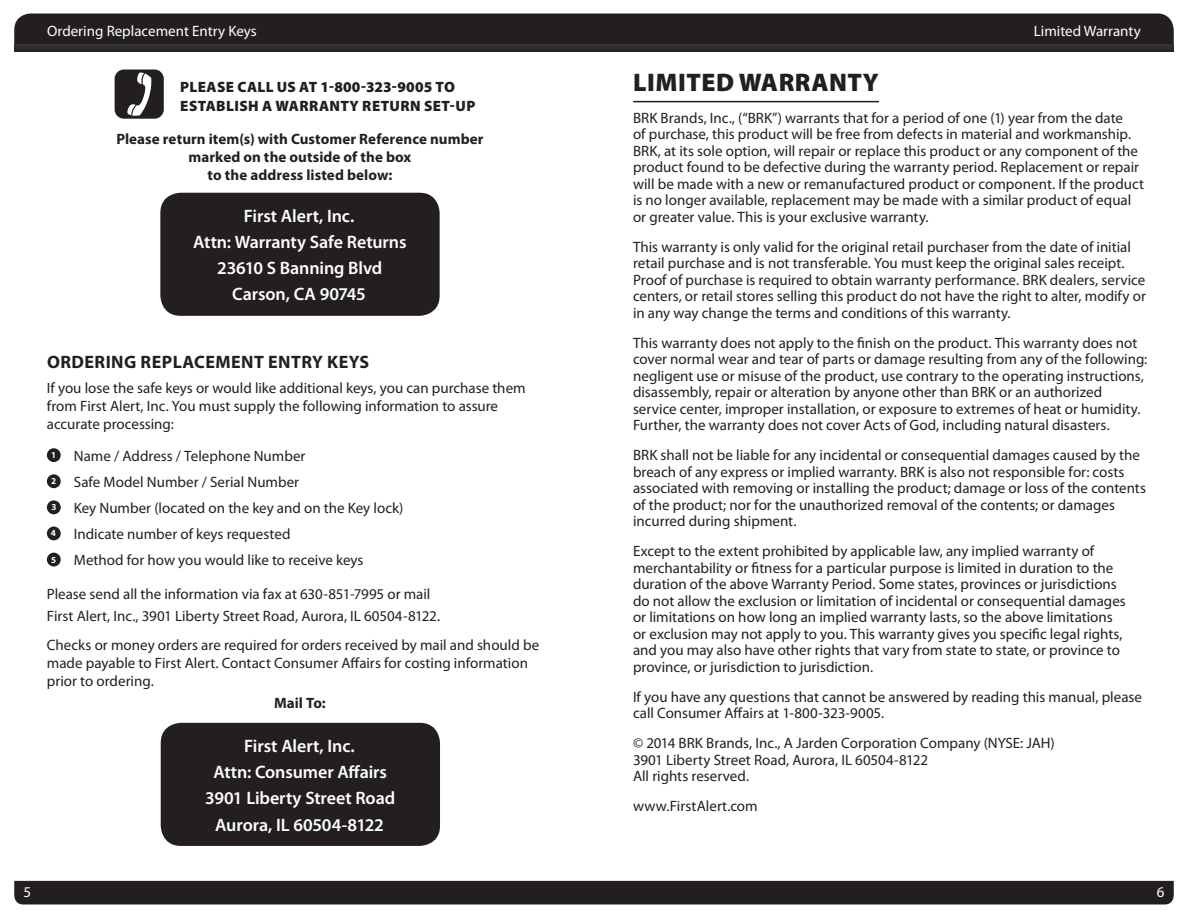
<style>
.page{position:relative;width:1188px;height:918px;background:#fff}
.page>*{position:absolute;margin:0;border:0;box-sizing:border-box;transform-origin:0 0}
.t1{font:900 25.5px "Myriad Pro";letter-spacing:.02em;color:#231f20}
.t2{font:600 18px/26.2px "Myriad Pro";letter-spacing:-.005em;color:#fff;text-align:center}
.t3{font:700 18px "Myriad Pro";letter-spacing:.025em;color:#231f20}
.t4{font:15px/16.5px "Myriad Pro";color:#231f20}
.t5{font:700 15px/18px "Myriad Pro";letter-spacing:.005em;color:#231f20;text-align:center}
.t6{font:900 15px/19.5px "Myriad Pro";letter-spacing:.02em;color:#231f20}
.t7{font:15px "Myriad Pro";color:#fff}
</style>
<div class="page">
<svg style="left:14px;top:14px;width:1160px;height:37px;background:#252122"></svg>
<div style="left:14px;top:45px;width:580px;height:6px;background:#2f2c2d"></div>
<div style="left:14px;top:881px;width:1160px;height:23px;background:#231f20"></div>
<hr style="left:633px;top:101px;width:246px;height:1px;background:#231f20">
<div style="left:160px;top:193px;width:280px;height:123px;background:#231f20;border-radius:20px"></div>
<div style="left:47px;top:448px;width:14px;height:14px;background:#231f20;border-radius:50%"></div>
<div style="left:47px;top:474px;width:14px;height:14px;background:#231f20;border-radius:50%"></div>
<div style="left:47px;top:500px;width:14px;height:14px;background:#231f20;border-radius:50%"></div>
<div style="left:47px;top:527px;width:14px;height:13px;background:#231f20;border-radius:50%"></div>
<div style="left:47px;top:553px;width:14px;height:13px;background:#231f20;border-radius:50%"></div>
<div style="left:161px;top:723px;width:279px;height:123px;background:#231f20;border-radius:20px"></div>
<div style="left:115px;top:70px;width:49px;height:49px;background:#231f20;border-radius:9px"></div>
<svg style="left:123px;top:69px;width:31px;height:50px"></svg>
<p class="t7" style="left:47px;top:21px;width:211px">Ordering Replacement Entry Keys</p>
<p class="t7" style="left:1034px;top:21px;width:108px">Limited Warranty</p>
<p class="t6" style="left:180px;top:76px;width:297px">PLEASE CALL US AT 1-800-323-9005 TO<br>ESTABLISH A WARRANTY RETURN SET-UP</p>
<p class="t5" style="left:116px;top:130px;width:369px">Please return item(s) with Customer Reference number marked on the outside of the box<br>to the address listed below:</p>
<p class="t2" style="left:193px;top:202px;width:215px">First Alert, Inc.<br>Attn: Warranty Safe Returns<br>23610 S Banning Blvd<br>Carson, CA 90745</p>
<p class="t3" style="left:47px;top:351px;width:324px">ORDERING REPLACEMENT ENTRY KEYS</p>
<p class="t4" style="left:47px;top:379px;width:480px;line-height:18px">If you lose the safe keys or would like additional keys, you can purchase them from First Alert, Inc. You must supply the following information to assure accurate processing:</p>
<p class="t4" style="left:51px;top:442px;width:354px;line-height:26.1px"><sup>1</sup> Name / Address / Telephone Number<br><sup>2</sup> Safe Model Number / Serial Number<br><sup>3</sup> Key Number (located on the key and on the Key lock)<br><sup>4</sup> Indicate number of keys requested<br><sup>5</sup> Method for how you would like to receive keys</p>
<p class="t4" style="left:47px;top:582px;width:395px;line-height:22.5px">Please send all the information via fax at 630-851-7995 or mail<br>First Alert, Inc., 3901 Liberty Street Road, Aurora, IL 60504-8122.</p>
<p class="t4" style="left:47px;top:635px;width:494px;line-height:18px">Checks or money orders are required for orders received by mail and should be made payable to First Alert. Contact Consumer Affairs for costing information prior to ordering.</p>
<p class="t5" style="left:274px;top:694px;width:53px">Mail To:</p>
<p class="t2" style="left:205px;top:732px;width:191px">First Alert, Inc.<br>Attn: Consumer Affairs<br>3901 Liberty Street Road<br>Aurora, IL 60504-8122</p>
<h1 class="t1" style="left:633px;top:65px;width:247px">LIMITED WARRANTY</h1>
<p class="t4" style="left:633px;top:109px;width:513px">BRK Brands, Inc., (“BRK”) warrants that for a period of one (1) year from the date<br>of purchase, this product will be free from defects in material and workmanship.<br>BRK, at its sole option, will repair or replace this product or any component of the product found to be defective during the warranty period. Replacement or repair will be made with a new or remanufactured product or component. If the product is no longer available, replacement may be made with a similar product of equal or greater value. This is your exclusive warranty.</p>
<p class="t4" style="left:633px;top:238px;width:515px">This warranty is only valid for the original retail purchaser from the date of initial retail purchase and is not transferable. You must keep the original sales receipt.<br>Proof of purchase is required to obtain warranty performance. BRK dealers, service centers, or retail stores selling this product do not have the right to alter, modify or in any way change the terms and conditions of this warranty.</p>
<p class="t4" style="left:633px;top:334px;width:516px">This warranty does not apply to the finish on the product. This warranty does not cover normal wear and tear of parts or damage resulting from any of the following: negligent use or misuse of the product, use contrary to the operating instructions, disassembly, repair or alteration by anyone other than BRK or an authorized service center, improper installation, or exposure to extremes of heat or humidity.<br>Further, the warranty does not cover Acts of God, including natural disasters.</p>
<p class="t4" style="left:633px;top:447px;width:515px">BRK shall not be liable for any incidental or consequential damages caused by the breach of any express or implied warranty. BRK is also not responsible for: costs associated with removing or installing the product; damage or loss of the contents of the product; nor for the unauthorized removal of the contents; or damages incurred during shipment.</p>
<p class="t4" style="left:633px;top:543px;width:494px">Except to the extent prohibited by applicable law, any implied warranty of merchantability or fitness for a particular purpose is limited in duration to the duration of the above Warranty Period. Some states, provinces or jurisdictions do not allow the exclusion or limitation of incidental or consequential damages or limitations on how long an implied warranty lasts, so the above limitations or exclusion may not apply to you. This warranty gives you specific legal rights, and you may also have other rights that vary from state to state, or province to province, or jurisdiction to jurisdiction.</p>
<p class="t4" style="left:633px;top:688px;width:511px">If you have any questions that cannot be answered by reading this manual, please call Consumer Affairs at 1-800-323-9005.</p>
<p class="t4" style="left:633px;top:735px;width:423px">© 2014 BRK Brands, Inc., A Jarden Corporation Company (NYSE: JAH)<br>3901 Liberty Street Road, Aurora, IL 60504-8122<br>All rights reserved.</p>
<p class="t4" style="left:633px;top:798px;width:126px">www.FirstAlert.com</p>
<p class="t7" style="left:23px;top:883px;width:9px">5</p>
<p class="t7" style="left:1157px;top:883px;width:9px">6</p>
</div>
